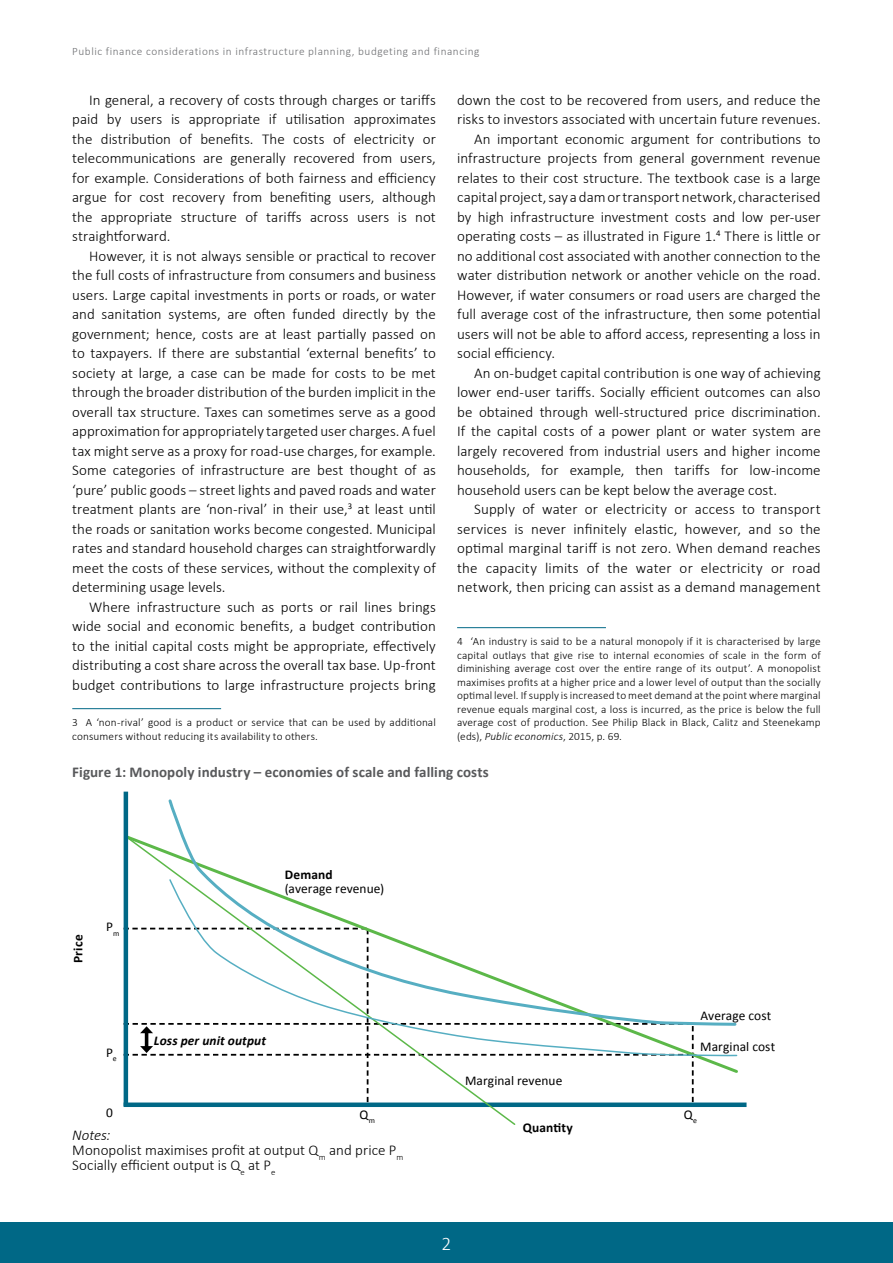
<style>
.page{position:relative;width:893px;height:1263px;background:#fff}
.page>*{position:absolute;margin:0;border:0;box-sizing:border-box;transform-origin:0 0}
.t1{font:300 19.5px "Calibri";color:#fff}
.t2{font:300 15px/19.5px "Calibri";letter-spacing:.005em;color:#000;text-align:justify}
.t3{font:700 15px "Calibri";letter-spacing:.005em;color:#58595b}
.t4{font:13.35px "Calibri";letter-spacing:.005em;color:#000}
.t5{font:700 13.35px "Calibri";letter-spacing:.01em;color:#000}
.t6{font:italic 700 13.35px "Calibri";letter-spacing:.01em;color:#000}
.t7{font:300 11.25px/13.5px "Calibri";letter-spacing:.015em;color:#000}
.t8{font:300 11.25px "Calibri";letter-spacing:.05em;color:#6d6e71}
.s1{font-style:italic}
</style>
<div class="page">
<div style="left:0;top:1222px;width:893px;height:41px;background:#006886"></div>
<hr style="left:72px;top:708px;width:149px;height:1px;background:#006886">
<hr style="left:457px;top:627px;width:149px;height:1px;background:#006886">
<div style="left:124px;top:1102px;width:622px;height:5px;background:#006886"></div>
<svg style="left:128px;top:1075px;width:389px;height:50px"></svg>
<svg style="left:123px;top:833px;width:615px;height:242px"></svg>
<hr style="left:124px;top:792px;width:4px;height:314px;background:#006886">
<svg style="left:167px;top:799px;width:571px;height:228px"></svg>
<svg style="left:169px;top:878px;width:569px;height:180px"></svg>
<p class="t8" style="left:72px;top:44px;width:409px">Public finance considerations in infrastructure planning, budgeting and financing</p>
<p class="t2" style="left:72px;top:89px;width:365px;text-indent:17px">In general, a recovery of costs through charges or tariffs paid by users is appropriate if utilisation approximates the distribution of benefits. The costs of electricity or telecommunications are generally recovered from users, for example. Considerations of both fairness and efficiency argue for cost recovery from benefiting users, although the appropriate structure of tariffs across users is not straightforward.</p>
<p class="t2" style="left:72px;top:245px;width:365px;text-indent:17px">However, it is not always sensible or practical to recover the full costs of infrastructure from consumers and business users. Large capital investments in ports or roads, or water and sanitation systems, are often funded directly by the government; hence, costs are at least partially passed on to taxpayers. If there are substantial ‘external benefits’ to society at large, a case can be made for costs to be met through the broader distribution of the burden implicit in the overall tax structure. Taxes can sometimes serve as a good approximation for appropriately targeted user charges. A fuel tax might serve as a proxy for road-use charges, for example.<br>Some categories of infrastructure are best thought of as ‘pure’ public goods – street lights and paved roads and water treatment plants are ‘non-rival’ in their use,<sup>3</sup> at least until the roads or sanitation works become congested. Municipal rates and standard household charges can straightforwardly meet the costs of these services, without the complexity of determining usage levels.</p>
<p class="t2" style="left:72px;top:596px;width:365px;text-indent:17px">Where infrastructure such as ports or rail lines brings wide social and economic benefits, a budget contribution to the initial capital costs might be appropriate, effectively distributing a cost share across the overall tax base. Up-front budget contributions to large infrastructure projects bring</p>
<p class="t7" style="left:72px;top:715px;width:365px">3 A ‘non-rival’ good is a product or service that can be used by additional consumers without reducing its availability to others.</p>
<p class="t2" style="left:457px;top:89px;width:365px">down the cost to be recovered from users, and reduce the</p>
<p class="t2" style="left:457px;top:109px;width:365px">risks to investors associated with uncertain future revenues.</p>
<p class="t2" style="left:474px;top:128px;width:348px">An important economic argument for contributions to</p>
<p class="t2" style="left:457px;top:148px;width:365px">infrastructure projects from general government revenue</p>
<p class="t2" style="left:457px;top:167px;width:365px">relates to their cost structure. The textbook case is a large</p>
<p class="t2" style="left:457px;top:187px;width:365px">capital project, say a dam or transport network, characterised</p>
<p class="t2" style="left:457px;top:206px;width:365px">by high infrastructure investment costs and low per-user</p>
<p class="t2" style="left:457px;top:226px;width:365px">operating costs – as illustrated in Figure 1.<sup>4</sup> There is little or</p>
<p class="t2" style="left:457px;top:245px;width:365px">no additional cost associated with another connection to the</p>
<p class="t2" style="left:457px;top:265px;width:365px">water distribution network or another vehicle on the road.</p>
<p class="t2" style="left:457px;top:284px;width:365px">However, if water consumers or road users are charged the</p>
<p class="t2" style="left:457px;top:304px;width:365px">full average cost of the infrastructure, then some potential</p>
<p class="t2" style="left:457px;top:323px;width:365px">users will not be able to afford access, representing a loss in</p>
<p class="t2" style="left:457px;top:343px;width:100px">social efficiency.</p>
<p class="t2" style="left:474px;top:362px;width:348px">An on-budget capital contribution is one way of achieving</p>
<p class="t2" style="left:457px;top:382px;width:365px">lower end-user tariffs. Socially efficient outcomes can also</p>
<p class="t2" style="left:457px;top:401px;width:365px">be obtained through well-structured price discrimination.</p>
<p class="t2" style="left:457px;top:421px;width:365px">If the capital costs of a power plant or water system are</p>
<p class="t2" style="left:457px;top:440px;width:365px">largely recovered from industrial users and higher income</p>
<p class="t2" style="left:457px;top:460px;width:365px">households, for example, then tariffs for low-income</p>
<p class="t2" style="left:457px;top:479px;width:322px">household users can be kept below the average cost.</p>
<p class="t2" style="left:474px;top:499px;width:348px">Supply of water or electricity or access to transport</p>
<p class="t2" style="left:457px;top:518px;width:365px">services is never infinitely elastic, however, and so the</p>
<p class="t2" style="left:457px;top:538px;width:365px">optimal marginal tariff is not zero. When demand reaches</p>
<p class="t2" style="left:457px;top:557px;width:365px">the capacity limits of the water or electricity or road</p>
<p class="t2" style="left:457px;top:577px;width:365px">network, then pricing can assist as a demand management</p>
<p class="t7" style="left:457px;top:634px;width:365px;text-align:justify">4 ‘An industry is said to be a natural monopoly if it is characterised by large capital outlays that give rise to internal economies of scale in the form of diminishing average cost over the entire range of its output’. A monopolist maximises profits at a higher price and a lower level of output than the socially optimal level. If supply is increased to meet demand at the point where marginal revenue equals marginal cost, a loss is incurred, as the price is below the full average cost of production. See Philip Black in Black, Calitz and Steenekamp (eds), <span class="s1">Public economics</span>, 2015, p. 69.</p>
<p class="t3" style="left:72px;top:762px;width:418px">Figure 1: Monopoly industry – economies of scale and falling costs</p>
<p class="t5" style="left:69px;top:963px;width:29px;rotate:-90deg">Price</p>
<p class="t4" style="left:106px;top:918px;width:15px">P<sub>m</sub></p>
<p class="t4" style="left:106px;top:1044px;width:12px">P<sub>e</sub></p>
<p class="t5" style="left:285px;top:865px;width:49px">Demand</p>
<p class="t4" style="left:285px;top:880px;width:101px">(average revenue)</p>
<p class="t6" style="left:154px;top:1032px;width:114px">Loss per unit output</p>
<p class="t4" style="left:701px;top:1007px;width:72px">Average cost</p>
<p class="t4" style="left:700px;top:1038px;width:76px">Marginal cost</p>
<p class="t4" style="left:465px;top:1072px;width:99px">Marginal revenue</p>
<p class="t5" style="left:523px;top:1119px;width:52px">Quantity</p>
<p class="t4" style="left:106px;top:1104px;width:8px">0</p>
<p class="t4" style="left:360px;top:1106px;width:17px">Q<sub>m</sub></p>
<p class="t4" style="left:684px;top:1106px;width:15px">Q<sub>e</sub></p>
<p class="t2" style="left:72px;top:1126px;width:333px;line-height:15px;text-align:left"><span class="s1">Notes:<br></span>Monopolist maximises profit at output Q<sub>m</sub> and price P<sub>m<br></sub>Socially efficient output is Q<sub>e</sub> at P<sub>e</sub></p>
<h1 class="t1" style="left:442px;top:1231px;width:11px">2</h1>
</div>
